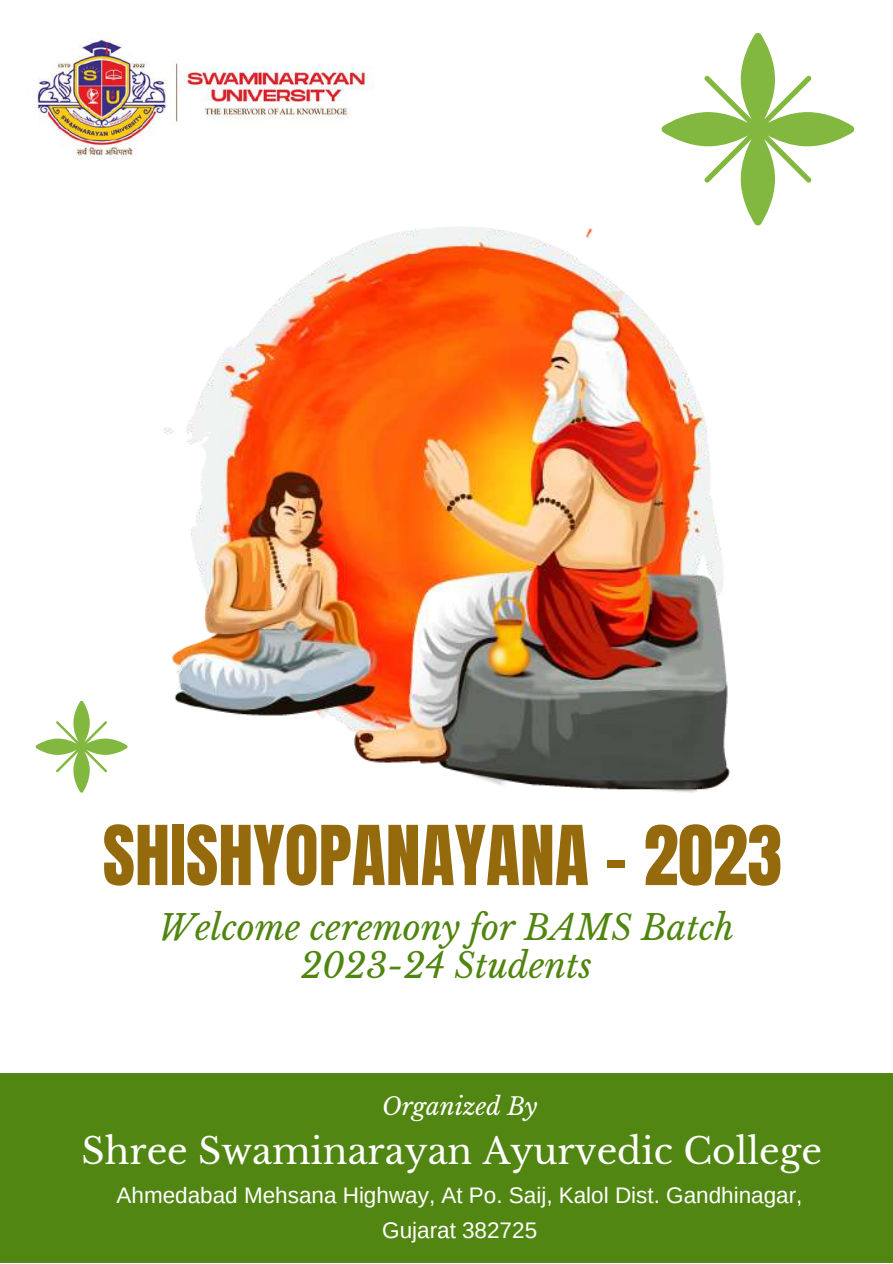
<style>
.page{position:relative;width:893px;height:1264px;background:#fff}
.page>*{position:absolute;margin:0;border:0;box-sizing:border-box;transform-origin:0 0}
.t1{font:70.05px "Anton";color:#946a0c}
.t2{font:36px "Libre Baskerville";color:#fff}
.t3{font:italic 34.5px/38.2px "Libre Baskerville";color:#508510;text-align:center}
.t4{font:italic 24px "Libre Baskerville";color:#fff}
.t5{font:22.5px/34.8px "Arimo";color:#fff;text-align:center}
</style>
<div class="page">
<svg style="left:35px;top:700px;width:92px;height:92px"></svg>
<img style="left:163px;top:226px;width:566px;height:567px">
<svg style="left:661px;top:33px;width:193px;height:193px"></svg>
<img style="left:37px;top:32px;width:336px;height:127px">
<div style="left:0;top:1072px;width:892px;height:190px;background:#508510"></div>
<h1 class="t1" style="left:103px;top:805px;width:681px">SHISHYOPANAYANA - 2023</h1>
<h3 class="t3" style="left:158px;top:909px;width:577px">Welcome ceremony for BAMS Batch<br>2023-24 Students</h3>
<p class="t4" style="left:382px;top:1091px;width:157px">Organized By</p>
<h2 class="t2" style="left:82px;top:1128px;width:741px">Shree Swaminarayan Ayurvedic College</h2>
<p class="t5" style="left:116px;top:1177px;width:687px">Ahmedabad Mehsana Highway, At Po. Saij, Kalol Dist. Gandhinagar,<br>Gujarat 382725</p>
</div>
